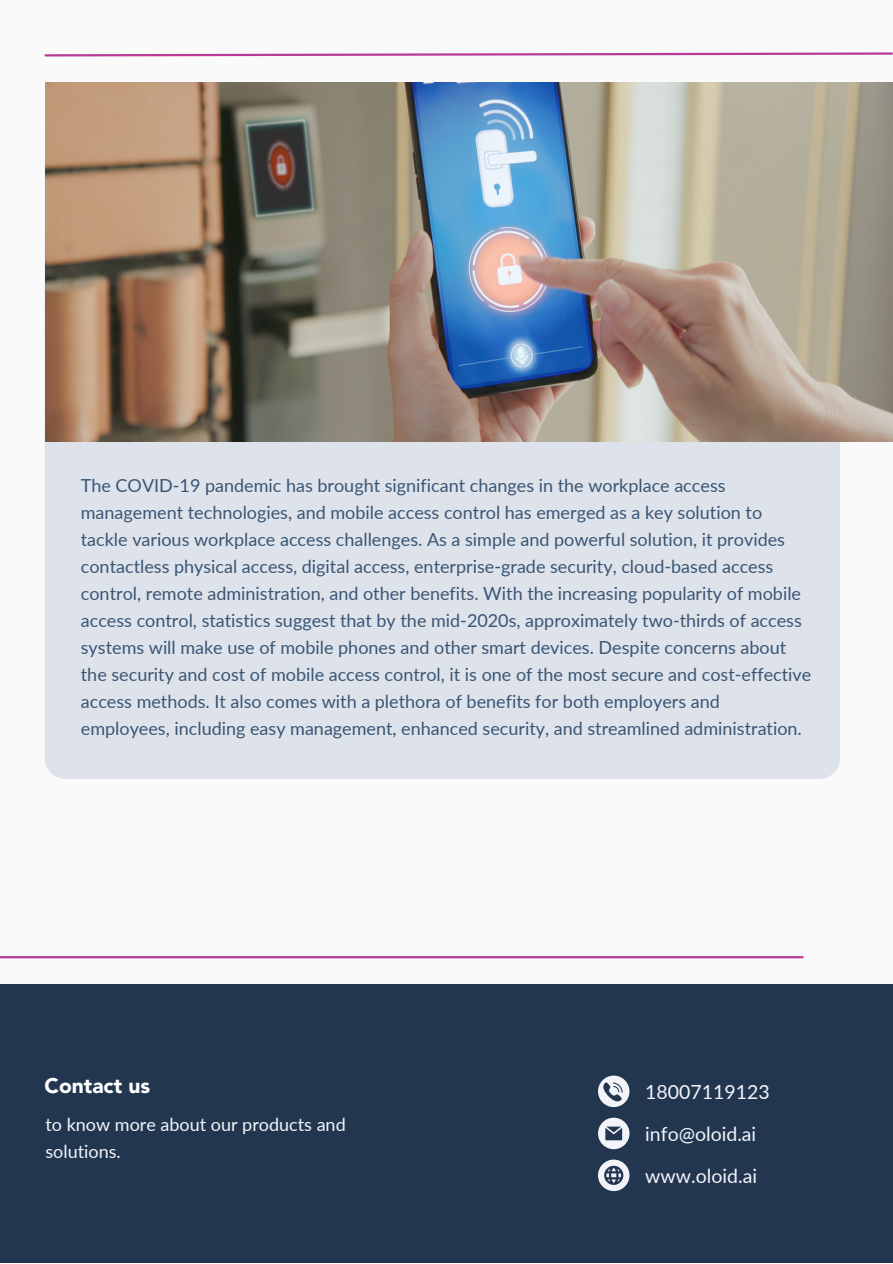
<style>
.page{position:relative;width:893px;height:1264px;background:#fff}
.page>*{position:absolute;margin:0;border:0;box-sizing:border-box;transform-origin:0 0}
.t1{font:900 21px "Avenir";color:#fff}
.t2{font:19.5px/42.2px "Lato";color:#f2f4f9}
.t3{font:18px/27px "Lato";color:#3a5574}
.t4{font:18px/27px "Lato";color:#f2f4f9}
</style>
<div class="page">
<div style="left:0;top:0;width:892px;height:1262px;background:#fafafa"></div>
<div style="left:45px;top:141px;width:795px;height:637px;background:#dee3eb;border-radius:21px"></div>
<img style="left:46px;top:82px;width:846px;height:360px">
<svg style="left:44px;top:52px;width:848px;height:5px"></svg>
<hr style="left:0;top:956px;width:803px;height:2px;background:#b93b96">
<div style="left:0;top:984px;width:892px;height:278px;background:#233650"></div>
<svg style="left:598px;top:1075px;width:31px;height:32px"></svg>
<svg style="left:598px;top:1117px;width:31px;height:32px"></svg>
<svg style="left:598px;top:1159px;width:31px;height:32px"></svg>
<p class="t3" style="left:81px;top:472px;width:732px">The COVID-19 pandemic has brought significant changes in the workplace access management technologies, and mobile access control has emerged as a key solution to tackle various workplace access challenges. As a simple and powerful solution, it provides contactless physical access, digital access, enterprise-grade security, cloud-based access control, remote administration, and other benefits. With the increasing popularity of mobile access control, statistics suggest that by the mid-2020s, approximately two-thirds of access systems will make use of mobile phones and other smart devices. Despite concerns about the security and cost of mobile access control, it is one of the most secure and cost-effective access methods. It also comes with a plethora of benefits for both employers and employees, including easy management, enhanced security, and streamlined administration.</p>
<p class="t1" style="left:45px;top:1070px;width:107px">Contact us</p>
<p class="t2" style="left:645px;top:1069px;width:126px">18007119123 info@oloid.ai www.oloid.ai</p>
<p class="t4" style="left:46px;top:1110px;width:302px">to know more about our products and solutions.</p>
</div>
